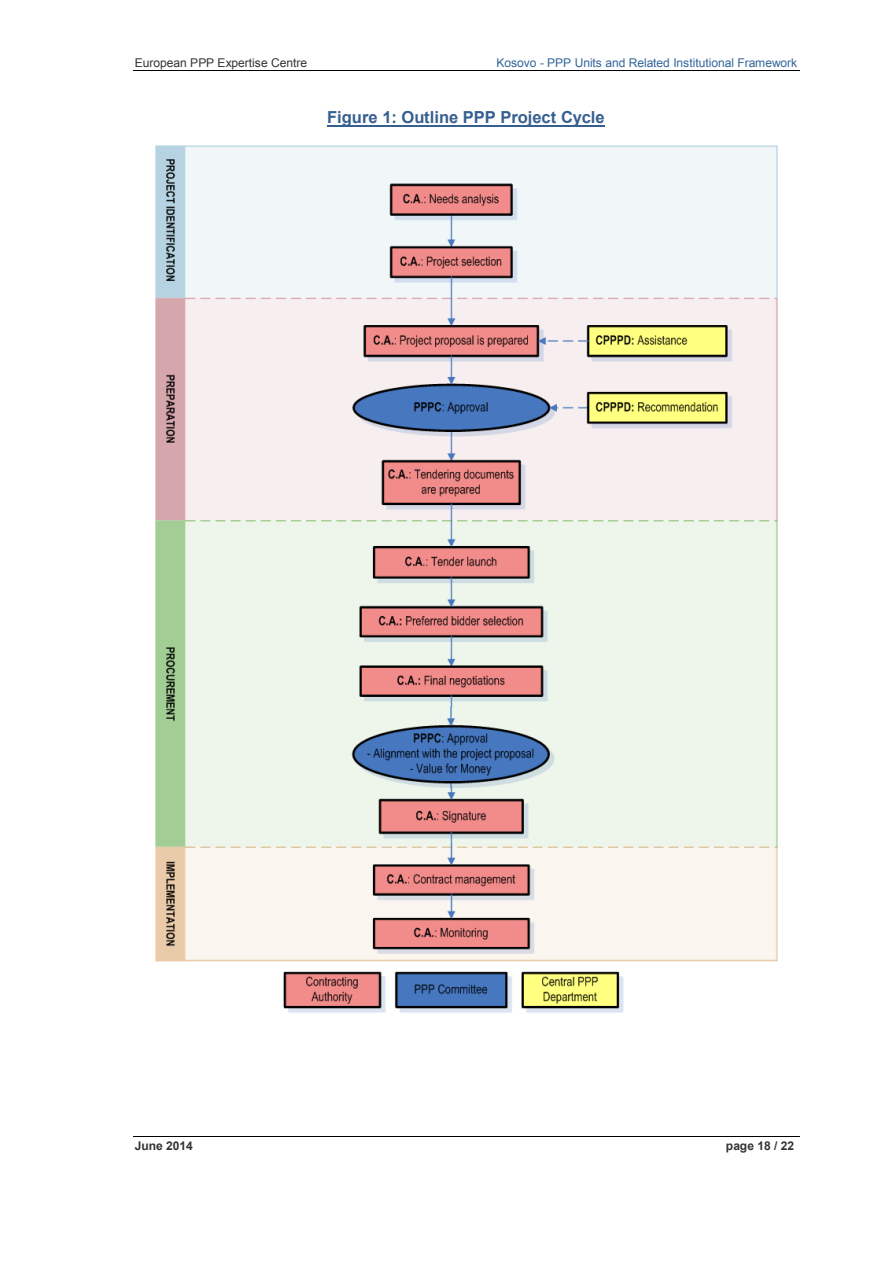
<style>
.page{position:relative;width:893px;height:1263px;background:#fff}
.page>*{position:absolute;margin:0;border:0;box-sizing:border-box;transform-origin:0 0}
.t1{font:700 16.5px "Arial";color:#365f91}
.t2{font:12px "Arial";letter-spacing:-.005em;color:#369}
.t3{font:12px "Arial";letter-spacing:-.005em;color:#333}
.t4{font:700 12px "Arial";letter-spacing:-.005em;color:#333}
</style>
<div class="page">
<hr style="left:133px;top:70px;width:667px;height:1px;background:#000">
<hr style="left:133px;top:1136px;width:667px;height:1px;background:#000">
<hr style="left:327px;top:125px;width:278px;height:2px;background:#365f91">
<img style="left:155px;top:145px;width:622px;height:867px">
<p class="t3" style="left:135px;top:55px;width:174px">European PPP Expertise Centre</p>
<p class="t2" style="left:496px;top:55px;width:302px">Kosovo - PPP Units and Related Institutional Framework</p>
<h3 class="t1" style="left:327px;top:106px;width:279px">Figure 1: Outline PPP Project Cycle</h3>
<p class="t4" style="left:135px;top:1138px;width:60px">June 2014</p>
<p class="t4" style="left:726px;top:1138px;width:70px">page 18 / 22</p>
</div>
